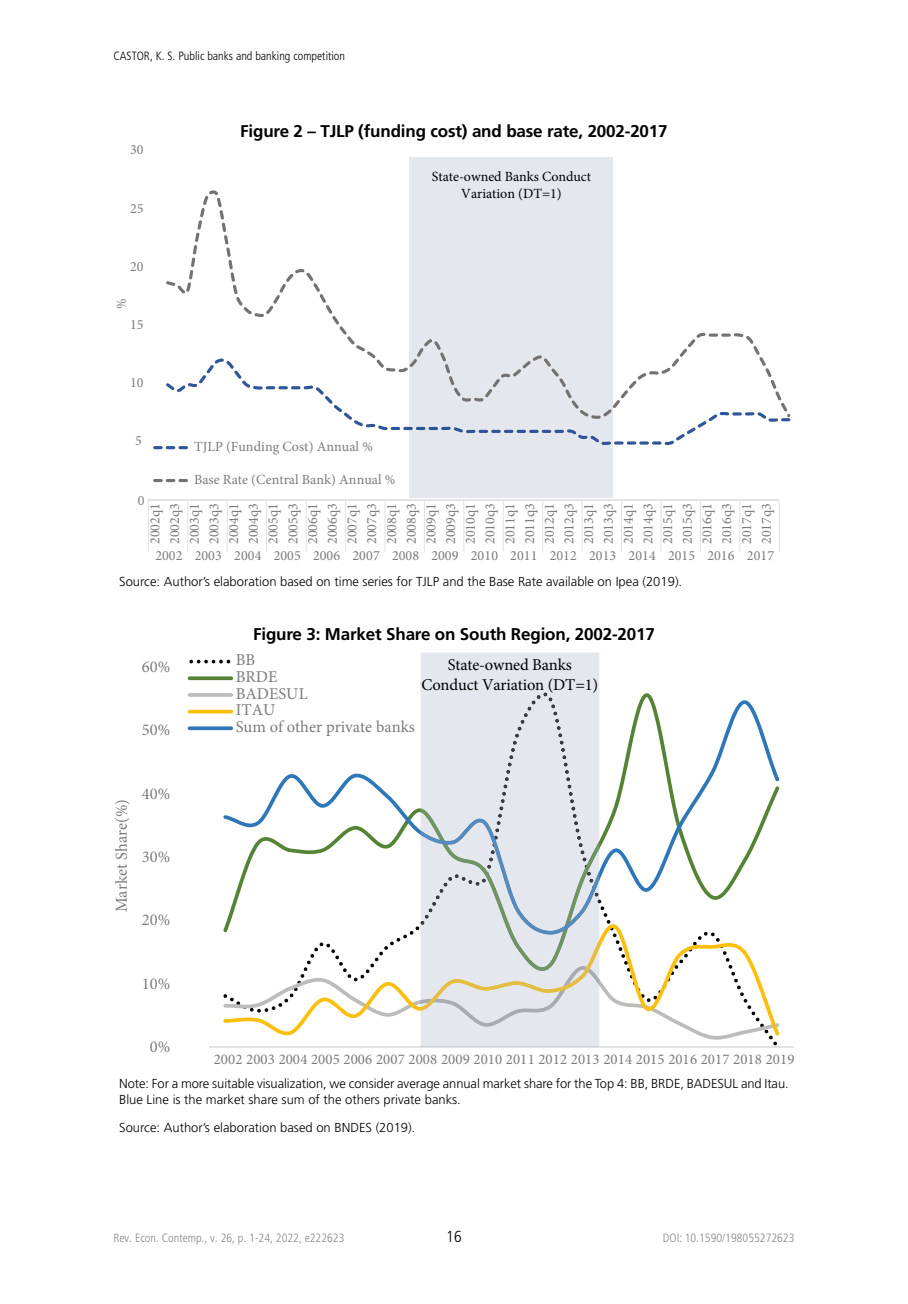
<style>
.page{position:relative;width:908px;height:1304px;background:#fff}
.page>*{position:absolute;margin:0;border:0;box-sizing:border-box;transform-origin:0 0}
.t1{font:700 17px "Frutiger LT Std";letter-spacing:-.01em;color:#000}
.t2{font:16.6px/16.6px "Minion Pro";color:#7b7b7b}
.t3{font:16.6px/19.8px "Minion Pro";letter-spacing:-.01em;color:#000;text-align:center}
.t4{font:300 condensed 16px "Frutiger LT Std";color:#000}
.t5{font:14.8px "Minion Pro";color:#7b7b7b}
.t6{font:14px/19.8px "Minion Pro";color:#7b7b7b;text-align:justify}
.t7{font:14px/16.8px "Minion Pro";color:#000;text-align:center}
.t8{font:300 13px/16px "Frutiger LT Std";color:#000}
.t9{font:300 condensed 12px "Frutiger LT Std";color:#878787}
.t10{font:300 condensed 12px "Frutiger LT Std";color:#000}
</style>
<div class="page">
<hr style="left:148px;top:500px;width:631px;height:1px;background:#e3e3e3">
<hr style="left:148px;top:500px;width:1px;height:37px;background:#e3e3e3">
<hr style="left:187px;top:500px;width:1px;height:37px;background:#e3e3e3">
<hr style="left:226px;top:500px;width:1px;height:37px;background:#e3e3e3">
<hr style="left:266px;top:500px;width:1px;height:37px;background:#e3e3e3">
<hr style="left:305px;top:500px;width:1px;height:37px;background:#e3e3e3">
<hr style="left:345px;top:500px;width:1px;height:37px;background:#e3e3e3">
<hr style="left:384px;top:500px;width:1px;height:37px;background:#e3e3e3">
<hr style="left:423px;top:500px;width:2px;height:37px;background:#e3e3e3">
<hr style="left:463px;top:500px;width:1px;height:37px;background:#e3e3e3">
<hr style="left:502px;top:500px;width:1px;height:37px;background:#e3e3e3">
<hr style="left:542px;top:500px;width:1px;height:37px;background:#e3e3e3">
<hr style="left:581px;top:500px;width:1px;height:37px;background:#e3e3e3">
<hr style="left:620px;top:500px;width:1px;height:37px;background:#e3e3e3">
<hr style="left:660px;top:500px;width:1px;height:37px;background:#e3e3e3">
<hr style="left:699px;top:500px;width:1px;height:37px;background:#e3e3e3">
<hr style="left:739px;top:500px;width:1px;height:37px;background:#e3e3e3">
<hr style="left:778px;top:500px;width:1px;height:37px;background:#e3e3e3">
<svg style="left:739px;top:537px;width:1px;height:15px"></svg>
<svg style="left:660px;top:537px;width:1px;height:15px"></svg>
<svg style="left:581px;top:537px;width:1px;height:14px"></svg>
<svg style="left:542px;top:537px;width:1px;height:15px"></svg>
<svg style="left:463px;top:537px;width:1px;height:15px"></svg>
<svg style="left:424px;top:537px;width:1px;height:15px"></svg>
<svg style="left:384px;top:537px;width:1px;height:15px"></svg>
<svg style="left:345px;top:537px;width:1px;height:15px"></svg>
<svg style="left:305px;top:537px;width:1px;height:14px"></svg>
<svg style="left:266px;top:537px;width:1px;height:15px"></svg>
<svg style="left:226px;top:537px;width:1px;height:14px"></svg>
<svg style="left:187px;top:537px;width:1px;height:15px"></svg>
<svg style="left:148px;top:537px;width:1px;height:15px"></svg>
<svg style="left:153px;top:446px;width:35px;height:3px"></svg>
<svg style="left:153px;top:479px;width:35px;height:3px"></svg>
<div style="left:409px;top:157px;width:203px;height:341px;background:#e4e8ee"></div>
<svg style="left:349px;top:419px;width:441px;height:26px"></svg>
<svg style="left:166px;top:190px;width:624px;height:229px"></svg>
<hr style="left:209px;top:1046px;width:584px;height:2px;background:#e3e3e3">
<svg style="left:189px;top:660px;width:41px;height:3px"></svg>
<svg style="left:188px;top:676px;width:45px;height:4px"></svg>
<svg style="left:188px;top:693px;width:45px;height:4px"></svg>
<hr style="left:188px;top:710px;width:45px;height:3px;background:#fcbf0b;border-radius:2px">
<svg style="left:188px;top:726px;width:45px;height:4px"></svg>
<div style="left:420px;top:652px;width:179px;height:394px;background:#e4e8ee"></div>
<hr style="left:420px;top:1046px;width:179px;height:1px;background:#cbced4">
<svg style="left:223px;top:693px;width:556px;height:347px"></svg>
<p class="t10" style="left:113px;top:49px;width:233px">CASTOR, K. S. Public banks and banking competition</p>
<p class="t6" style="left:130px;top:140px;width:15px">30</p>
<p class="t6" style="left:130px;top:198px;width:15px">25</p>
<p class="t6" style="left:130px;top:256px;width:15px">20</p>
<p class="t6" style="left:111px;top:309px;width:12px;rotate:-90deg">%</p>
<p class="t6" style="left:130px;top:315px;width:15px">15</p>
<p class="t6" style="left:130px;top:373px;width:15px">10</p>
<p class="t6" style="left:135px;top:431px;width:8px">5</p>
<p class="t1" style="left:240px;top:122px;width:428px">Figure 2 – TJLP (funding cost) and base rate, 2002-2017</p>
<p class="t7" style="left:431px;top:168px;width:161px">State-owned Banks Conduct<br>Variation (DT=1)</p>
<p class="t6" style="left:194px;top:436px;width:180px">TJLP (Funding Cost) Annual %</p>
<p class="t6" style="left:194px;top:469px;width:203px">Base Rate (Central Bank) Annual %</p>
<p class="t6" style="left:138px;top:491px;width:8px">0</p>
<p class="t6" style="left:145px;top:544px;width:43px;rotate:-90deg">2002q1<br>2002q3<br>2003q1<br>2003q3<br>2004q1<br>2004q3<br>2005q1<br>2005q3<br>2006q1<br>2006q3<br>2007q1<br>2007q3<br>2008q1<br>2008q3<br>2009q1<br>2009q3<br>2010q1<br>2010q3<br>2011q1<br>2011q3<br>2012q1<br>2012q3<br>2013q1<br>2013q3<br>2014q1<br>2014q3<br>2015q1<br>2015q3<br>2016q1<br>2016q3<br>2017q1<br>2017q3</p>
<p class="t6" style="left:155px;top:545px;width:620px">2002 2003 2004 2005 2006 2007 2008 2009 2010 2011 2012 2013 2014 2015 2016 2017</p>
<p class="t8" style="left:119px;top:574px;width:564px">Source: Author’s elaboration based on time series for TJLP and the Base Rate available on Ipea (2019).</p>
<p class="t1" style="left:253px;top:624px;width:403px">Figure 3: Market Share on South Region, 2002-2017</p>
<p class="t2" style="left:142px;top:658px;width:30px">60%</p>
<p class="t2" style="left:142px;top:722px;width:30px">50%</p>
<p class="t2" style="left:113px;top:912px;width:115px;rotate:-90deg">Market Share(%)</p>
<p class="t2" style="left:142px;top:785px;width:30px">40%</p>
<p class="t2" style="left:142px;top:848px;width:30px">30%</p>
<p class="t2" style="left:142px;top:912px;width:30px">20%</p>
<p class="t2" style="left:142px;top:975px;width:30px">10%</p>
<p class="t2" style="left:150px;top:1039px;width:22px">0%</p>
<p class="t2" style="left:236px;top:652px;width:180px">BB<br>BRDE<br>BADESUL<br>ITAU<br>Sum of other private banks</p>
<p class="t3" style="left:421px;top:655px;width:178px">State-owned Banks<br>Conduct Variation (DT=1)</p>
<p class="t5" style="left:214px;top:1049px;width:582px">2002 2003 2004 2005 2006 2007 2008 2009 2010 2011 2012 2013 2014 2015 2016 2017 2018 2019</p>
<p class="t8" style="left:119px;top:1076px;width:670px">Note: For a more suitable visualization, we consider average annual market share for the Top 4: BB, BRDE, BADESUL and Itau.<br>Blue Line is the market share sum of the others private banks.</p>
<p class="t8" style="left:119px;top:1119px;width:297px">Source: Author’s elaboration based on BNDES (2019).</p>
<p class="t9" style="left:113px;top:1231px;width:232px">Rev. Econ. Contemp., v. 26, p. 1-24, 2022, e222623</p>
<p class="t4" style="left:446px;top:1227px;width:17px">16</p>
<p class="t9" style="left:662px;top:1231px;width:133px">DOI: 10.1590/198055272623</p>
</div>
